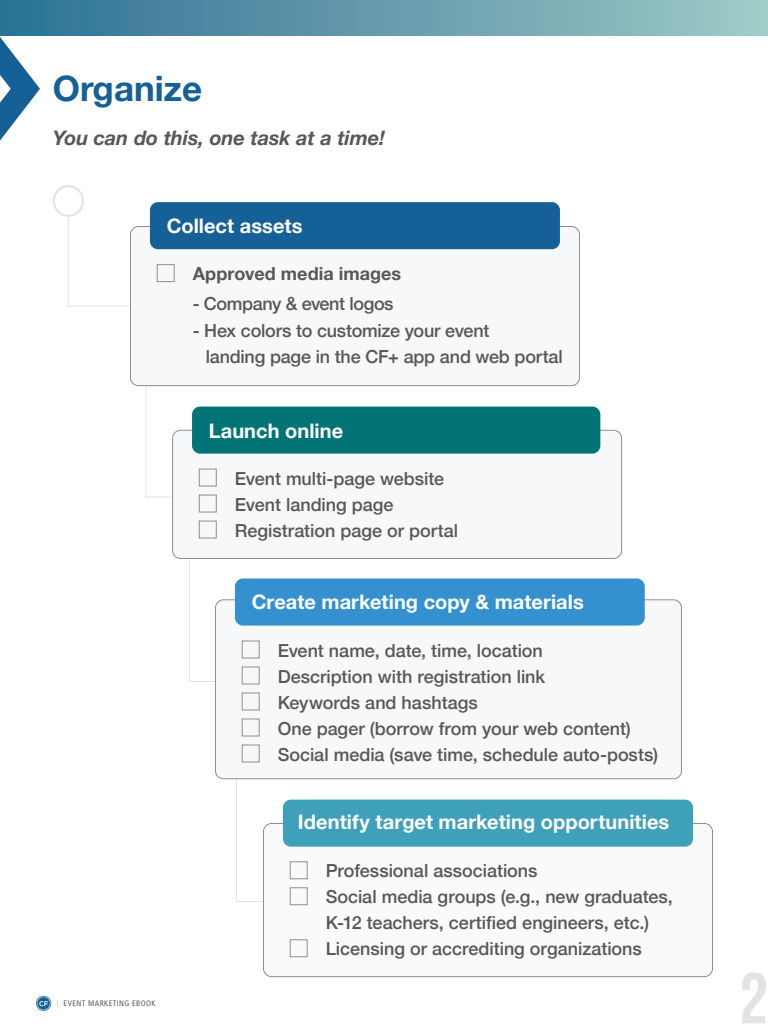
<style>
.page{position:relative;width:768px;height:1024px;background:#fff}
.page>*{position:absolute;margin:0;border:0;box-sizing:border-box;transform-origin:0 0}
.t1{font:72px "Bebas Neue";color:#e3e3e3}
.Bold_Header_White{font:700 35px "Helvetica Neue";color:#156097}
.t2{font:700 20px "Helvetica Neue";letter-spacing:.005em;color:#fff}
.Body_Text{font:italic 700 20px "Helvetica Neue";letter-spacing:-.005em;color:#57585a}
.Body_Text-2{font:500 18px/26px "Helvetica Neue";letter-spacing:-.005em;color:#57585a}
.Body_Text-3{font:700 18px "Helvetica Neue";letter-spacing:.005em;color:#57585a}
.Body_Text-4{font:500 18px "Helvetica Neue";letter-spacing:-.025em;color:#57585a}
.t3{font:condensed 8px "Frutiger LT Std";letter-spacing:.05em;color:#57585a}
.s1{font-weight:300;color:#a4a5a4}
</style>
<div class="page">
<svg style="left:36px;top:996px;width:15px;height:15px"></svg>
<div style="left:0;top:0;width:768px;height:36px;background:linear-gradient(to right,#2c7095,#a0c9c6)"></div>
<svg style="left:0;top:37px;width:40px;height:104px"></svg>
<hr style="left:68px;top:201px;width:1px;height:106px;background:#e0e3e4">
<hr style="left:68px;top:306px;width:62px;height:1px;background:#e0e3e4">
<hr style="left:146px;top:386px;width:1px;height:111px;background:#e2e7e6">
<hr style="left:146px;top:496px;width:27px;height:2px;background:#e0e3e4">
<hr style="left:189px;top:560px;width:1px;height:121px;background:#e2e7e6">
<svg style="left:189px;top:681px;width:26px;height:1px"></svg>
<hr style="left:236px;top:763px;width:1px;height:138px;background:#e2e7e6">
<svg style="left:236px;top:901px;width:27px;height:1px"></svg>
<div style="left:130px;top:226px;width:450px;height:160px;background:#f7f8f9;border-radius:8px"></div>
<div style="left:130px;top:226px;width:450px;height:160px;border:1px solid #928d93;border-radius:8px"></div>
<div style="left:150px;top:202px;width:410px;height:47px;background:#156097;border-radius:8px"></div>
<div style="left:157px;top:264px;width:18px;height:18px;border:1px solid #928d93"></div>
<div style="left:173px;top:430px;width:449px;height:128px;background:#f7f8f9;border-radius:8px"></div>
<div style="left:172px;top:430px;width:450px;height:129px;border:1px solid #928d93;border-radius:8px"></div>
<div style="left:192px;top:407px;width:408px;height:47px;background:#027476;border-radius:8px"></div>
<div style="left:199px;top:469px;width:18px;height:18px;border:1px solid #928d93"></div>
<div style="left:199px;top:495px;width:18px;height:18px;border:1px solid #928d93"></div>
<div style="left:199px;top:521px;width:18px;height:18px;border:1px solid #928d93"></div>
<div style="left:216px;top:600px;width:466px;height:179px;background:#f7f8f9;border-radius:8px"></div>
<div style="left:215px;top:599px;width:467px;height:180px;border:1px solid #928d93;border-radius:8px"></div>
<div style="left:235px;top:579px;width:410px;height:47px;background:#3490ce;border-radius:8px"></div>
<div style="left:242px;top:641px;width:18px;height:18px;border:1px solid #928d93"></div>
<div style="left:242px;top:667px;width:18px;height:18px;border:1px solid #928d93"></div>
<div style="left:242px;top:693px;width:18px;height:18px;border:1px solid #928d93"></div>
<div style="left:242px;top:719px;width:18px;height:18px;border:1px solid #928d93"></div>
<div style="left:242px;top:745px;width:18px;height:18px;border:1px solid #928d93"></div>
<div style="left:264px;top:824px;width:448px;height:153px;background:#f9faf9;border-radius:8px"></div>
<div style="left:263px;top:823px;width:450px;height:154px;border:1px solid #928d93;border-radius:8px"></div>
<div style="left:283px;top:800px;width:410px;height:47px;background:#3ea0b9;border-radius:8px"></div>
<div style="left:290px;top:861px;width:18px;height:18px;border:1px solid #928d93"></div>
<div style="left:290px;top:887px;width:18px;height:18px;border:1px solid #928d93"></div>
<div style="left:290px;top:939px;width:18px;height:18px;border:1px solid #928d93"></div>
<div style="left:54px;top:186px;width:29px;height:30px;background:#fff;border-radius:50%"></div>
<div style="left:53px;top:185px;width:31px;height:32px;border:2px solid #e0e3e4;border-radius:50%"></div>
<p class="Bold_Header_White" style="left:53px;top:61px;width:151px">Organize</p>
<p class="Body_Text" style="left:53px;top:122px;width:334px">You can do this, one task at a time!</p>
<p class="t2" style="left:167px;top:210px;width:137px">Collect assets</p>
<p class="Body_Text-3" style="left:193px;top:260px;width:210px">Approved media images</p>
<p class="Body_Text-4" style="left:193px;top:289px;width:202px">- Company &amp; event logos</p>
<p class="Body_Text-2" style="left:206px;top:316px;width:359px;text-indent:-13px">- Hex colors to customize your event<br>landing page in the CF+ app and web portal</p>
<p class="t2" style="left:209px;top:415px;width:136px">Launch online</p>
<p class="Body_Text-2" style="left:235px;top:464px;width:211px">Event multi-page website</p>
<p class="Body_Text-2" style="left:235px;top:490px;width:160px">Event landing page</p>
<p class="Body_Text-2" style="left:235px;top:516px;width:225px">Registration page or portal</p>
<p class="t2" style="left:252px;top:587px;width:334px">Create marketing copy &amp; materials</p>
<p class="Body_Text-2" style="left:278px;top:636px;width:267px">Event name, date, time, location</p>
<p class="Body_Text-2" style="left:278px;top:662px;width:269px">Description with registration link</p>
<p class="Body_Text-2" style="left:278px;top:688px;width:202px">Keywords and hashtags</p>
<p class="Body_Text-2" style="left:278px;top:714px;width:355px">One pager (borrow from your web content)</p>
<p class="Body_Text-2" style="left:278px;top:740px;width:382px">Social media (save time, schedule auto-posts)</p>
<p class="t3" style="left:57px;top:999px;width:100px"><span class="s1">|</span> EVENT MARKETING EBOOK</p>
<p class="t2" style="left:298px;top:807px;width:373px">Identify target marketing opportunities</p>
<p class="Body_Text-2" style="left:326px;top:856px;width:213px">Professional associations</p>
<p class="Body_Text-2" style="left:326px;top:882px;width:349px">Social media groups (e.g., new graduates,<br>K-12 teachers, certified engineers, etc.)</p>
<p class="Body_Text-2" style="left:326px;top:934px;width:318px">Licensing or accrediting organizations</p>
<h1 class="t1" style="left:739px;top:959px;width:30px">2</h1>
</div>
